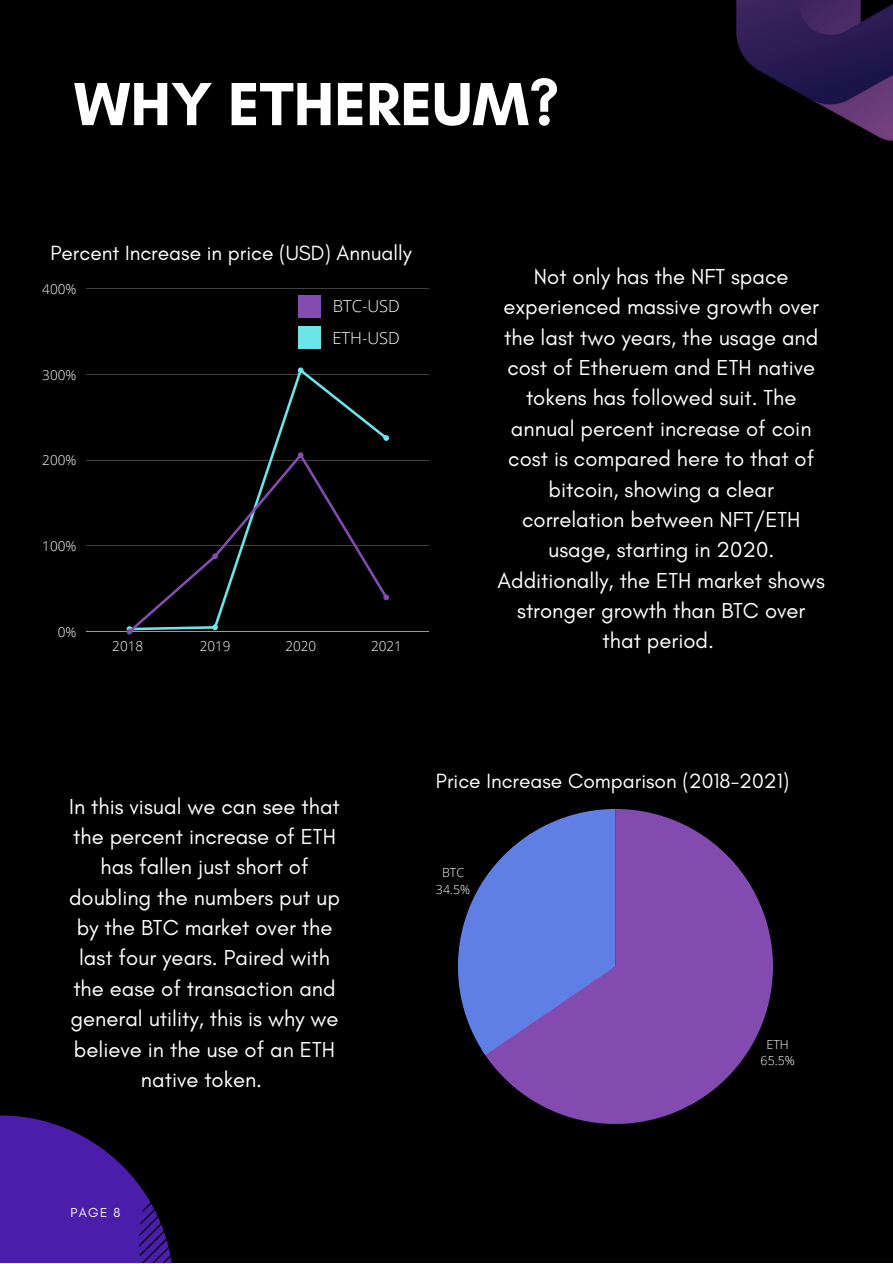
<style>
.page{position:relative;width:893px;height:1264px;background:#fff}
.page>*{position:absolute;margin:0;border:0;box-sizing:border-box;transform-origin:0 0}
.t1{font:700 61.95px "Glacial Indifference";color:#fff}
.t2{font:22.05px/30.3px "Glacial Indifference";color:#fff;text-align:center}
.t3{font:21px "Glacial Indifference";color:#fff}
.t4{font:300 16.5px "Open Sans";color:#fff}
.t5{font:300 13.5px "Open Sans";color:#fff}
.t6{font:13.2px "Glacial Indifference";color:#fff}
.t7{font:300 12.45px/17px "Open Sans";color:#fff;text-align:center}
</style>
<div class="page">
<div style="left:0;top:0;width:892px;height:1262px;background:#000"></div>
<svg style="left:0;top:1115px;width:172px;height:147px"></svg>
<hr style="left:87px;top:289px;width:342px;height:1px;background:#fff">
<hr style="left:87px;top:374px;width:342px;height:1px;background:#fff">
<hr style="left:87px;top:460px;width:342px;height:1px;background:#fff">
<hr style="left:87px;top:545px;width:342px;height:1px;background:#fff">
<hr style="left:87px;top:631px;width:342px;height:1px;background:#fff">
<svg style="left:127px;top:367px;width:262px;height:267px"></svg>
<svg style="left:485px;top:809px;width:287px;height:314px;fill:#834baf"></svg>
<svg style="left:458px;top:809px;width:158px;height:246px"></svg>
<div style="left:298px;top:295px;width:22px;height:23px;background:#834baf"></div>
<div style="left:298px;top:326px;width:22px;height:22px;background:#6ce5e8"></div>
<img style="left:736px;top:0;width:156px;height:141px">
<h1 class="t1" style="left:74px;top:66px;width:486px">WHY ETHEREUM?</h1>
<p class="t3" style="left:50px;top:240px;width:363px">Percent Increase in price (USD) Annually</p>
<p class="t5" style="left:42px;top:280px;width:36px">400%</p>
<p class="t5" style="left:42px;top:365px;width:36px">300%</p>
<p class="t5" style="left:42px;top:451px;width:36px">200%</p>
<p class="t5" style="left:42px;top:536px;width:36px">100%</p>
<p class="t5" style="left:58px;top:622px;width:20px">0%</p>
<p class="t4" style="left:333px;top:294px;width:68px">BTC-USD</p>
<p class="t4" style="left:332px;top:326px;width:69px">ETH-USD</p>
<p class="t5" style="left:112px;top:637px;width:32px">2018</p>
<p class="t5" style="left:200px;top:637px;width:32px">2019</p>
<p class="t5" style="left:285px;top:637px;width:32px">2020</p>
<p class="t5" style="left:371px;top:637px;width:32px">2021</p>
<p class="t2" style="left:497px;top:261px;width:329px">Not only has the NFT space experienced massive growth over the last two years, the usage and cost of Etheruem and ETH native tokens has followed suit. The annual percent increase of coin cost is compared here to that of bitcoin, showing a clear correlation between NFT/ETH usage, starting in 2020.<br>Additionally, the ETH market shows stronger growth than BTC over that period.</p>
<p class="t2" style="left:69px;top:790px;width:272px">In this visual we can see that the percent increase of ETH has fallen just short of doubling the numbers put up by the BTC market over the last four years. Paired with the ease of transaction and general utility, this is why we believe in the use of an ETH native token.</p>
<p class="t3" style="left:436px;top:767px;width:355px">Price Increase Comparison (2018-2021)</p>
<p class="t7" style="left:436px;top:863px;width:36px">BTC<br>34.5%</p>
<p class="t7" style="left:760px;top:1035px;width:36px">ETH<br>65.5%</p>
<p class="t6" style="left:70px;top:1204px;width:52px">PAGE 8</p>
</div>
